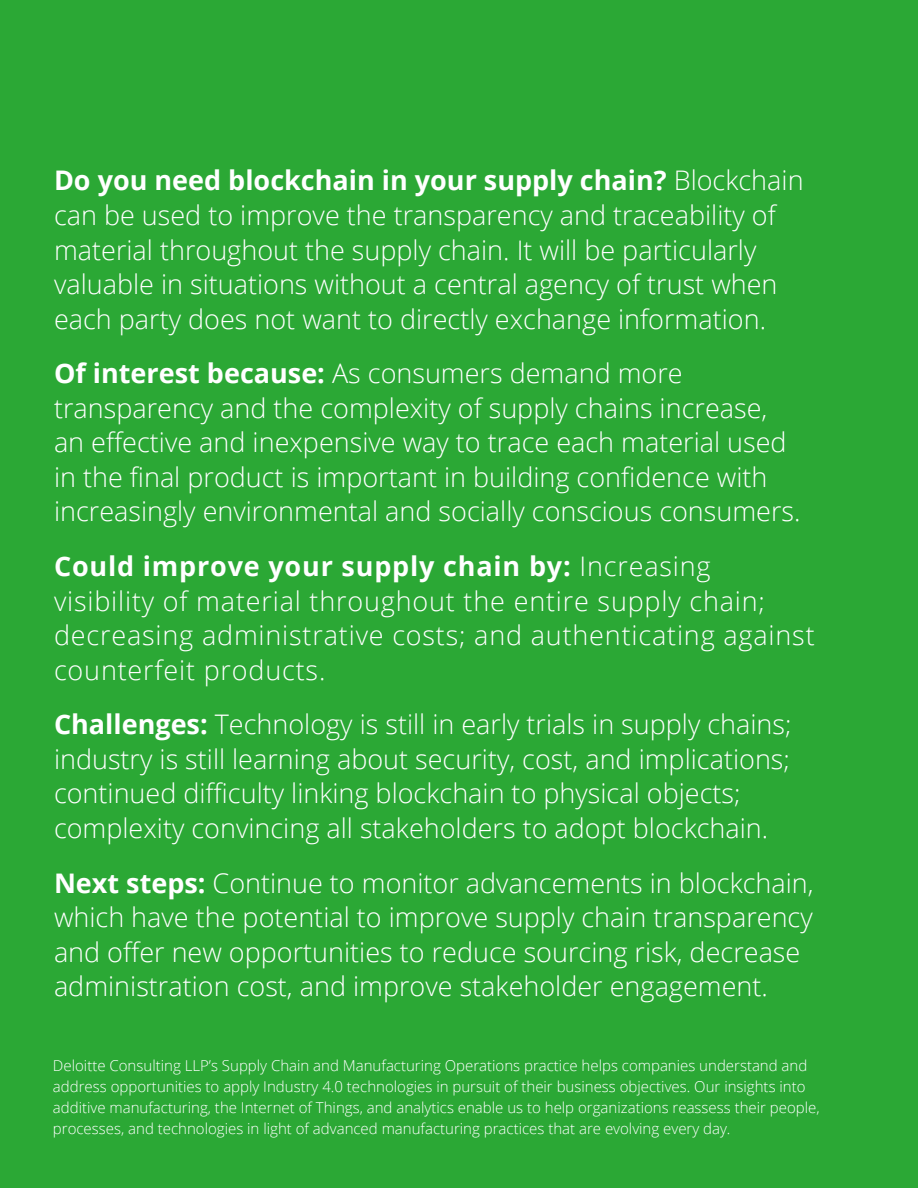
<style>
.page{position:relative;width:918px;height:1188px;background:#2ba835}
.page>*{position:absolute;margin:0;border:0;box-sizing:border-box;transform-origin:0 0}
.t1{font:300 27px/34.5px "Open Sans";color:#fff}
.t2{font:300 27px/34.5px "Open Sans";letter-spacing:.03em;color:#fff}
.t3{font:300 15px/21px "Open Sans";color:#fff}
.s1{font-weight:700}
</style>
<div class="page">
<p class="t1" style="left:54px;top:163px;width:751px"><span class="s1">Do you need blockchain in your supply chain?</span> Blockchain can be used to improve the transparency and traceability of material throughout the supply chain. It will be particularly valuable in situations without a central agency of trust when each party does not want to directly exchange information.</p>
<p class="t1" style="left:54px;top:356px;width:748px"><span class="s1">Of interest because:</span> As consumers demand more transparency and the complexity of supply chains increase, an effective and inexpensive way to trace each material used in the final product is important in building confidence with increasingly environmental and socially conscious consumers.</p>
<p class="t2" style="left:54px;top:548px;width:762px"><span class="s1">Could improve your supply chain by:</span> Increasing visibility of material throughout the entire supply chain; decreasing administrative costs; and authenticating against counterfeit products.</p>
<p class="t1" style="left:54px;top:707px;width:739px"><span class="s1">Challenges:</span> Technology is still in early trials in supply chains; industry is still learning about security, cost, and implications; continued difficulty linking blockchain to physical objects; complexity convincing all stakeholders to adopt blockchain.</p>
<p class="t1" style="left:54px;top:865px;width:761px"><span class="s1">Next steps:</span> Continue to monitor advancements in blockchain, which have the potential to improve supply chain transparency and offer new opportunities to reduce sourcing risk, decrease administration cost, and improve stakeholder engagement.</p>
<p class="t3" style="left:53px;top:1054px;width:768px">Deloitte Consulting LLP’s Supply Chain and Manufacturing Operations practice helps companies understand and address opportunities to apply Industry 4.0 technologies in pursuit of their business objectives. Our insights into additive manufacturing, the Internet of Things, and analytics enable us to help organizations reassess their people, processes, and technologies in light of advanced manufacturing practices that are evolving every day.</p>
</div>
